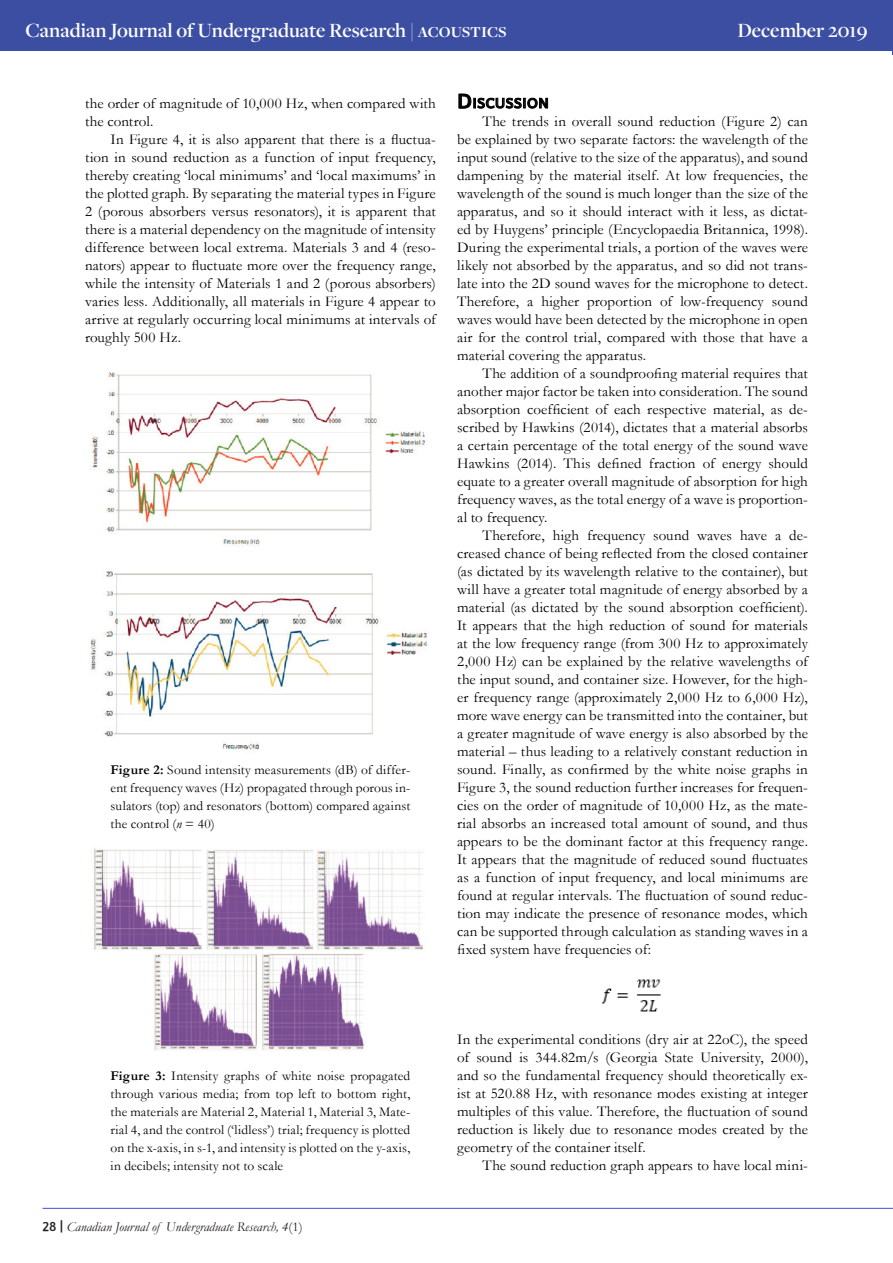
<style>
.page{position:relative;width:893px;height:1263px;background:#fff}
.page>*{position:absolute;margin:0;border:0;box-sizing:border-box;transform-origin:0 0}
.t1{font:600 21px "Freight Disp Pro";color:#fff}
.t2{font:15px/18px "Garamond";letter-spacing:.01em;color:#000;text-align:justify}
.t3{font:700 14.7px "Quattrocento Sans";letter-spacing:.025em;color:#000}
.t4{font:13.5px/18px "Garamond";letter-spacing:.01em;color:#000;text-align:justify}
.t5{font:italic 13.5px "Garamond";color:#231f20}
.s1{font-weight:700}
.s2{font-style:italic}
.s3{font-size:21px}
.s4{font-family:"Quattrocento Sans";font-weight:700;font-style:normal}
.s5{font-style:normal}
</style>
<div class="page">
<hr style="left:43px;top:1208px;width:850px;height:1px;background:#3b4ed8">
<div style="left:0;top:0;width:725px;height:50px;background:#3b4ea2"></div>
<div style="left:725px;top:0;width:168px;height:50px;background:#3b4ea2"></div>
<svg style="left:458px;top:93px;width:90px;height:16px"></svg>
<img style="left:94px;top:848px;width:329px;height:203px">
<img style="left:90px;top:372px;width:338px;height:378px">
<img style="left:602px;top:979px;width:59px;height:33px">
<h1 class="t1" style="left:26px;top:17px;width:483px">Canadian Journal of Undergraduate Research | acoustics</h1>
<h1 class="t1" style="left:738px;top:17px;width:131px">December 2019</h1>
<p class="t2" style="left:85px;top:95px;width:352px">the order of magnitude of 10,000 Hz, when compared with the control.</p>
<p class="t2" style="left:85px;top:131px;width:352px;text-indent:26px">In Figure 4, it is also apparent that there is a fluctua&shy;tion in sound reduction as a function of input frequency, thereby creating ‘local minimums’ and ‘local maximums’ in the plotted graph. By separating the material types in Figure 2 (porous absorbers versus resonators), it is apparent that there is a material dependency on the magnitude of intensity difference between local extrema. Materials 3 and 4 (reso&shy;nators) appear to fluctuate more over the frequency range, while the intensity of Materials 1 and 2 (porous absorbers) varies less. Additionally, all materials in Figure 4 appear to arrive at regularly occurring local minimums at intervals of roughly 500 Hz.</p>
<p class="t4" style="left:111px;top:761px;width:301px"><span class="s1">Figure 2:</span> Sound intensity measurements (dB) of differ&shy;ent frequency waves (Hz) propagated through porous in&shy;sulators (top) and resonators (bottom) compared against the control (<span class="s2">n</span> = 40)</p>
<p class="t3" style="left:457px;top:96px;width:93px"><span class="s3">D</span>ISCUSSION</p>
<p class="t2" style="left:457px;top:113px;width:352px;text-indent:26px">The trends in overall sound reduction (Figure 2) can be explained by two separate factors: the wavelength of the input sound (relative to the size of the apparatus), and sound dampening by the material itself. At low frequencies, the wavelength of the sound is much longer than the size of the apparatus, and so it should interact with it less, as dictat&shy;ed by Huygens’ principle (Encyclopaedia Britannica, 1998).<br>During the experimental trials, a portion of the waves were likely not absorbed by the apparatus, and so did not trans&shy;late into the 2D sound waves for the microphone to detect.<br>Therefore, a higher proportion of low-frequency sound waves would have been detected by the microphone in open air for the control trial, compared with those that have a material covering the apparatus.</p>
<p class="t2" style="left:457px;top:365px;width:352px;text-indent:26px">The addition of a soundproofing material requires that another major factor be taken into consideration. The sound absorption coefficient of each respective material, as de&shy;scribed by Hawkins (2014), dictates that a material absorbs a certain percentage of the total energy of the sound wave Hawkins (2014). This defined fraction of energy should equate to a greater overall magnitude of absorption for high frequency waves, as the total energy of a wave is proportion&shy;al to frequency.</p>
<p class="t2" style="left:457px;top:527px;width:352px;text-indent:26px">Therefore, high frequency sound waves have a de&shy;creased chance of being reflected from the closed container (as dictated by its wavelength relative to the container), but will have a greater total magnitude of energy absorbed by a material (as dictated by the sound absorption coefficient).<br>It appears that the high reduction of sound for materials at the low frequency range (from 300 Hz to approximately 2,000 Hz) can be explained by the relative wavelengths of the input sound, and container size. However, for the high&shy;er frequency range (approximately 2,000 Hz to 6,000 Hz), more wave energy can be transmitted into the container, but a greater magnitude of wave energy is also absorbed by the material – thus leading to a relatively constant reduction in sound. Finally, as confirmed by the white noise graphs in Figure 3, the sound reduction further increases for frequen&shy;cies on the order of magnitude of 10,000 Hz, as the mate&shy;rial absorbs an increased total amount of sound, and thus appears to be the dominant factor at this frequency range.<br>It appears that the magnitude of reduced sound fluctuates as a function of input frequency, and local minimums are found at regular intervals. The fluctuation of sound reduc&shy;tion may indicate the presence of resonance modes, which can be supported through calculation as standing waves in a fixed system have frequencies of:</p>
<p class="t4" style="left:111px;top:1067px;width:301px"><span class="s1">Figure 3:</span> Intensity graphs of white noise propagated through various media; from top left to bottom right, the materials are Material 2, Material 1, Material 3, Mate&shy;rial 4, and the control (‘lidless’) trial; frequency is plotted on the x-axis, in s-1, and intensity is plotted on the y-axis, in decibels; intensity not to scale</p>
<p class="t5" style="left:43px;top:1219px;width:262px"><span class="s4">28 |</span> Canadian Journal of Undergraduate Research, 4<span class="s5">(1)</span></p>
<p class="t2" style="left:457px;top:1031px;width:352px">In the experimental conditions (dry air at 22oC), the speed of sound is 344.82m/s (Georgia State University, 2000), and so the fundamental frequency should theoretically ex&shy;ist at 520.88 Hz, with resonance modes existing at integer multiples of this value. Therefore, the fluctuation of sound reduction is likely due to resonance modes created by the geometry of the container itself.</p>
<p class="t2" style="left:483px;top:1157px;width:327px">The sound reduction graph appears to have local mini-</p>
</div>
